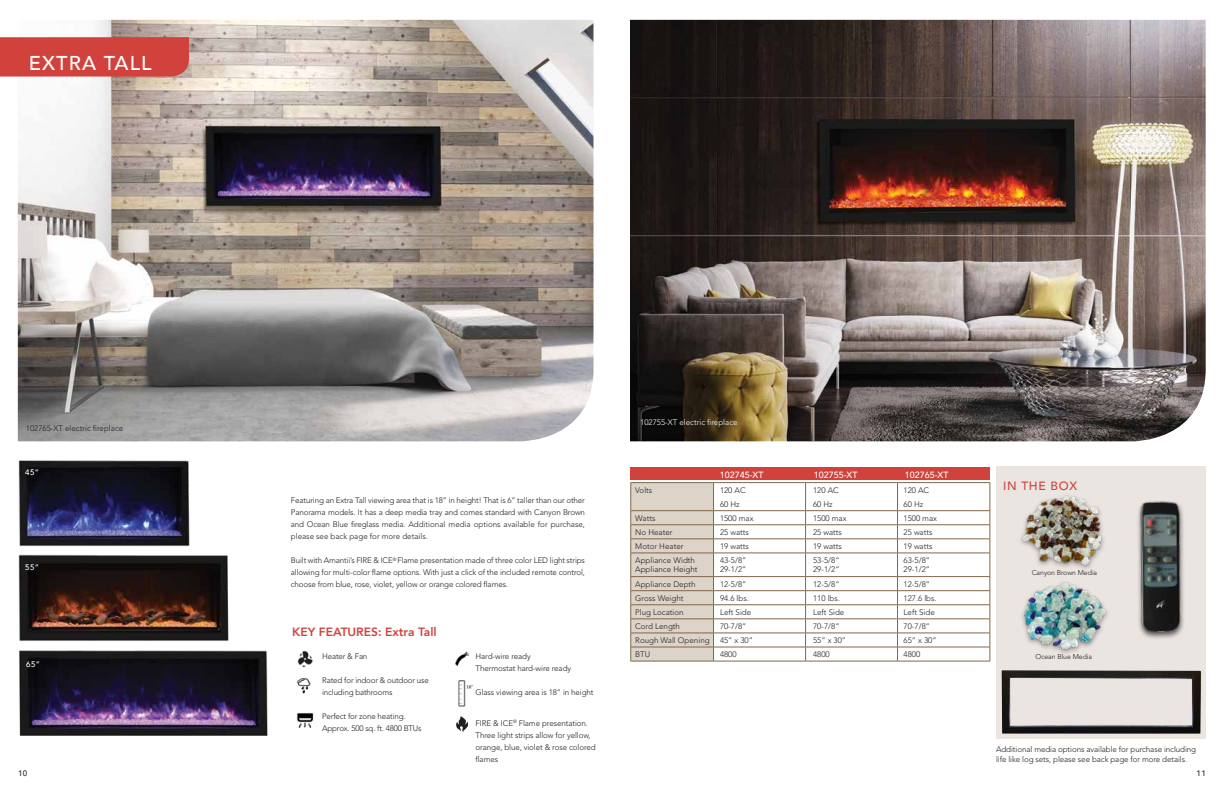
<style>
.page{position:relative;width:1224px;height:792px;background:#fff}
.page>*{position:absolute;margin:0;border:0;box-sizing:border-box;transform-origin:0 0}
.t1{font:500 20px "Avenir";letter-spacing:.055em;color:#fff}
.t2{font:800 12px "Avenir";color:#d2423d}
.t3{font:500 12px "Avenir";letter-spacing:.055em;color:#d2423d}
.t4{font:500 9px "Avenir";color:#fff}
.t5{font:300 8px/14px "Avenir";letter-spacing:-.01em;color:#231f20}
.t6{font:300 8px "Avenir";color:#fff}
.t7{font:500 8px "Avenir";color:#fff}
.t8{font:500 8px "Avenir";color:#231f20}
.t9{font:300 7px "Avenir";letter-spacing:-.01em;color:#231f20}
</style>
<div class="page">
<img style="left:18px;top:20px;width:576px;height:421px">
<div style="left:0;top:37px;width:189px;height:40px;background:#d2423d"></div>
<img style="left:18px;top:460px;width:172px;height:87px">
<img style="left:18px;top:554px;width:211px;height:87px">
<img style="left:19px;top:650px;width:249px;height:86px">
<hr style="left:631px;top:482px;width:83px;height:1px;background:#82664a">
<hr style="left:631px;top:661px;width:83px;height:1px;background:#82664a">
<svg style="left:631px;top:483px;width:83px;height:178px;background:#d5cabf"></svg>
<hr style="left:714px;top:482px;width:92px;height:1px;background:#82664a">
<hr style="left:806px;top:482px;width:92px;height:1px;background:#82664a">
<hr style="left:898px;top:482px;width:92px;height:1px;background:#82664a">
<svg style="left:805px;top:483px;width:1px;height:178px"></svg>
<svg style="left:897px;top:483px;width:1px;height:178px"></svg>
<svg style="left:990px;top:483px;width:1px;height:178px"></svg>
<hr style="left:714px;top:510px;width:92px;height:1px;background:#82664a">
<hr style="left:806px;top:510px;width:92px;height:1px;background:#82664a">
<hr style="left:898px;top:510px;width:92px;height:1px;background:#82664a">
<hr style="left:714px;top:525px;width:92px;height:1px;background:#82664a">
<hr style="left:806px;top:525px;width:92px;height:1px;background:#82664a">
<hr style="left:898px;top:525px;width:92px;height:1px;background:#82664a">
<hr style="left:714px;top:539px;width:92px;height:1px;background:#82664a">
<hr style="left:806px;top:539px;width:92px;height:1px;background:#82664a">
<hr style="left:898px;top:539px;width:92px;height:1px;background:#82664a">
<hr style="left:714px;top:553px;width:92px;height:1px;background:#82664a">
<hr style="left:806px;top:553px;width:92px;height:1px;background:#82664a">
<hr style="left:898px;top:553px;width:92px;height:1px;background:#82664a">
<hr style="left:714px;top:576px;width:92px;height:1px;background:#82664a">
<hr style="left:806px;top:576px;width:92px;height:1px;background:#82664a">
<hr style="left:898px;top:576px;width:92px;height:1px;background:#82664a">
<hr style="left:714px;top:590px;width:92px;height:1px;background:#82664a">
<hr style="left:806px;top:590px;width:92px;height:1px;background:#82664a">
<hr style="left:898px;top:590px;width:92px;height:1px;background:#82664a">
<hr style="left:714px;top:605px;width:92px;height:1px;background:#82664a">
<hr style="left:806px;top:605px;width:92px;height:1px;background:#82664a">
<hr style="left:898px;top:605px;width:92px;height:1px;background:#82664a">
<hr style="left:714px;top:619px;width:92px;height:1px;background:#82664a">
<hr style="left:806px;top:619px;width:92px;height:1px;background:#82664a">
<hr style="left:898px;top:619px;width:92px;height:1px;background:#82664a">
<hr style="left:714px;top:633px;width:92px;height:1px;background:#82664a">
<hr style="left:806px;top:633px;width:92px;height:1px;background:#82664a">
<hr style="left:898px;top:633px;width:92px;height:1px;background:#82664a">
<hr style="left:714px;top:647px;width:92px;height:1px;background:#82664a">
<hr style="left:806px;top:647px;width:92px;height:1px;background:#82664a">
<hr style="left:898px;top:647px;width:92px;height:1px;background:#82664a">
<hr style="left:714px;top:661px;width:92px;height:1px;background:#82664a">
<hr style="left:806px;top:661px;width:92px;height:1px;background:#82664a">
<hr style="left:898px;top:661px;width:92px;height:1px;background:#82664a">
<div style="left:630px;top:467px;width:360px;height:12px;background:#d2423d"></div>
<img style="left:297px;top:650px;width:16px;height:18px">
<img style="left:455px;top:651px;width:15px;height:16px">
<img style="left:296px;top:678px;width:15px;height:16px">
<img style="left:296px;top:713px;width:18px;height:15px">
<img style="left:458px;top:680px;width:15px;height:27px">
<svg style="left:456px;top:716px;width:13px;height:16px"></svg>
<img style="left:630px;top:20px;width:576px;height:421px">
<div style="left:996px;top:467px;width:210px;height:272px;background:#eae5e0"></div>
<img style="left:1002px;top:670px;width:199px;height:64px">
<div style="left:1136px;top:499px;width:49px;height:141px;background:#231f20;opacity:.75"></div>
<img style="left:1136px;top:499px;width:49px;height:135px">
<img style="left:1020px;top:495px;width:84px;height:74px">
<div style="left:1019px;top:579px;width:92px;height:77px;background:#231f20;opacity:.5"></div>
<img style="left:1019px;top:579px;width:92px;height:71px">
<h1 class="t1" style="left:29px;top:45px;width:124px">EXTRA TALL</h1>
<p class="t5" style="left:26px;top:421px;width:99px">102765-XT electric fireplace</p>
<p class="t6" style="left:640px;top:418px;width:99px">102755-XT electric fireplace</p>
<p class="t7" style="left:25px;top:465px;width:15px">45”</p>
<p class="t7" style="left:25px;top:560px;width:15px">55”</p>
<p class="t7" style="left:26px;top:657px;width:15px">65”</p>
<p class="t5" style="left:291px;top:495px;width:296px;line-height:12px;text-align:justify">Featuring an Extra Tall viewing area that is 18” in height! That is 6” taller than our other Panorama models. It has a deep media tray and comes standard with Canyon Brown and Ocean Blue fireglass media. Additional media options available for purchase, please see back page for more details.</p>
<p class="t5" style="left:291px;top:555px;width:296px;line-height:12px;text-align:justify">Built with Amantii’s FIRE &amp; ICE<sup>®</sup> Flame presentation made of three color LED light strips allowing for multi-color flame options. With just a click of the included remote control, choose from blue, rose, violet, yellow or orange colored flames.</p>
<h2 class="t2" style="left:292px;top:623px;width:146px">KEY FEATURES: Extra Tall</h2>
<p class="t5" style="left:322px;top:649px;width:47px">Heater &amp; Fan</p>
<p class="t5" style="left:322px;top:674px;width:108px;line-height:12px">Rated for indoor &amp; outdoor use including bathrooms</p>
<p class="t5" style="left:322px;top:710px;width:101px;line-height:12px">Perfect for zone heating.<br>Approx. 500 sq. ft. 4800 BTUs</p>
<p class="t5" style="left:476px;top:650px;width:97px;line-height:12px">Hard-wire ready<br>Thermostat hard-wire ready</p>
<p class="t5" style="left:476px;top:685px;width:120px">Glass viewing area is 18” in height</p>
<p class="t5" style="left:476px;top:717px;width:122px;line-height:12px">FIRE &amp; ICE<sup>®</sup> Flame presentation.<br>Three light strips allow for yellow, orange, blue, violet &amp; rose colored flames</p>
<p class="t5" style="left:635px;top:483px;width:19px">Volts</p>
<p class="t5" style="left:635px;top:511px;width:61px">Watts<br>No Heater<br>Motor Heater<br>Appliance Width</p>
<p class="t5" style="left:635px;top:561px;width:64px;line-height:15px">Appliance Height<br>Appliance Depth</p>
<p class="t5" style="left:635px;top:591px;width:76px">Gross Weight<br>Plug Location<br>Cord Length<br>Rough Wall Opening<br>BTU</p>
<p class="t4" style="left:720px;top:467px;width:45px">102745-XT</p>
<p class="t4" style="left:814px;top:467px;width:45px">102755-XT</p>
<p class="t4" style="left:905px;top:467px;width:45px">102765-XT</p>
<p class="t5" style="left:720px;top:483px;width:35px">120 AC<br>60 Hz<br>1500 max<br>25 watts<br>19 watts<br>43-5/8”</p>
<p class="t5" style="left:720px;top:562px;width:28px;line-height:15px">29-1/2”<br>12-5/8”</p>
<p class="t5" style="left:720px;top:591px;width:34px">94.6 lbs.<br>Left Side<br>70-7/8”<br>45” x 30”<br>4800</p>
<p class="t5" style="left:813px;top:483px;width:35px">120 AC<br>60 Hz<br>1500 max<br>25 watts<br>19 watts<br>53-5/8”</p>
<p class="t5" style="left:813px;top:562px;width:28px;line-height:15px">29-1/2”<br>12-5/8”</p>
<p class="t5" style="left:813px;top:591px;width:34px">110 lbs.<br>Left Side<br>70-7/8”<br>55” x 30”<br>4800</p>
<p class="t5" style="left:904px;top:483px;width:35px">120 AC<br>60 Hz<br>1500 max<br>25 watts<br>19 watts<br>63-5/8”</p>
<p class="t5" style="left:904px;top:562px;width:28px;line-height:15px">29-1/2”<br>12-5/8”</p>
<p class="t5" style="left:904px;top:591px;width:35px">127.6 lbs.<br>Left Side<br>70-7/8”<br>65” x 30”<br>4800</p>
<h2 class="t3" style="left:1003px;top:476px;width:75px">IN THE BOX</h2>
<p class="t9" style="left:1032px;top:569px;width:67px">Canyon Brown Media</p>
<p class="t9" style="left:1035px;top:653px;width:58px">Ocean Blue Media</p>
<p class="t5" style="left:996px;top:744px;width:202px;line-height:9.6px">Additional media options available for purchase including life like log sets, please see back page for more details.</p>
<p class="t8" style="left:18px;top:766px;width:11px">10</p>
<p class="t8" style="left:1197px;top:766px;width:11px">11</p>
</div>
